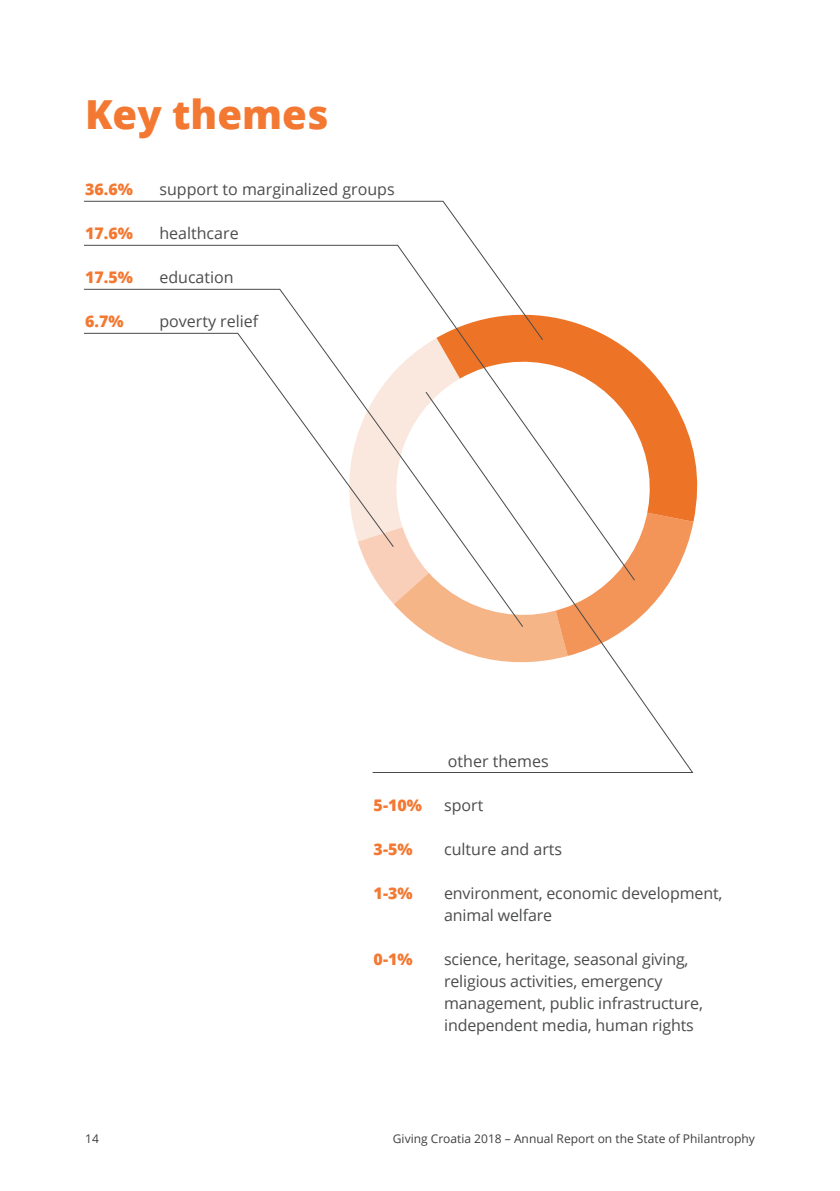
<style>
.page{position:relative;width:840px;height:1191px;background:#fff}
.page>*{position:absolute;margin:0;border:0;box-sizing:border-box;transform-origin:0 0}
.t1{font:800 40px "Open Sans";color:#f37933}
.t2{font:16px/22px "Open Sans";letter-spacing:-.01em;color:#4b4c4d}
.osnovni{font:800 16px "Open Sans";color:#f37933}
.t3{font:12px "Open Sans";color:#3e3e3f}
</style>
<div class="page">
<svg style="left:84px;top:200px;width:610px;height:573px"></svg>
<p class="t1" style="left:85px;top:84px;width:244px">Key themes</p>
<p class="osnovni" style="left:85px;top:177px;width:49px">36.6%</p>
<p class="t2" style="left:159px;top:178px;width:237px">support to marginalized groups</p>
<p class="osnovni" style="left:85px;top:221px;width:49px">17.6%</p>
<p class="t2" style="left:159px;top:222px;width:81px">healthcare</p>
<p class="osnovni" style="left:85px;top:265px;width:49px">17.5%</p>
<p class="osnovni" style="left:85px;top:309px;width:40px">6.7%</p>
<p class="t2" style="left:159px;top:266px;width:76px">education</p>
<p class="t2" style="left:159px;top:310px;width:100px">poverty relief</p>
<p class="osnovni" style="left:373px;top:793px;width:50px">5-10%</p>
<p class="osnovni" style="left:373px;top:837px;width:41px">3-5%</p>
<p class="osnovni" style="left:373px;top:881px;width:41px">1-3%</p>
<p class="osnovni" style="left:373px;top:947px;width:41px">0-1%</p>
<p class="t2" style="left:447px;top:750px;width:102px">other themes</p>
<p class="t2" style="left:444px;top:794px;width:41px">sport</p>
<p class="t2" style="left:444px;top:838px;width:120px">culture and arts</p>
<p class="t2" style="left:444px;top:882px;width:279px">environment, economic development, animal welfare</p>
<p class="t2" style="left:444px;top:948px;width:260px">science, heritage, seasonal giving, religious activities, emergency management, public infrastructure, independent media, human rights</p>
<p class="t3" style="left:85px;top:1130px;width:15px">14</p>
<p class="t3" style="left:392px;top:1130px;width:363px">Giving Croatia 2018 – Annual Report on the State of Philantrophy</p>
</div>
